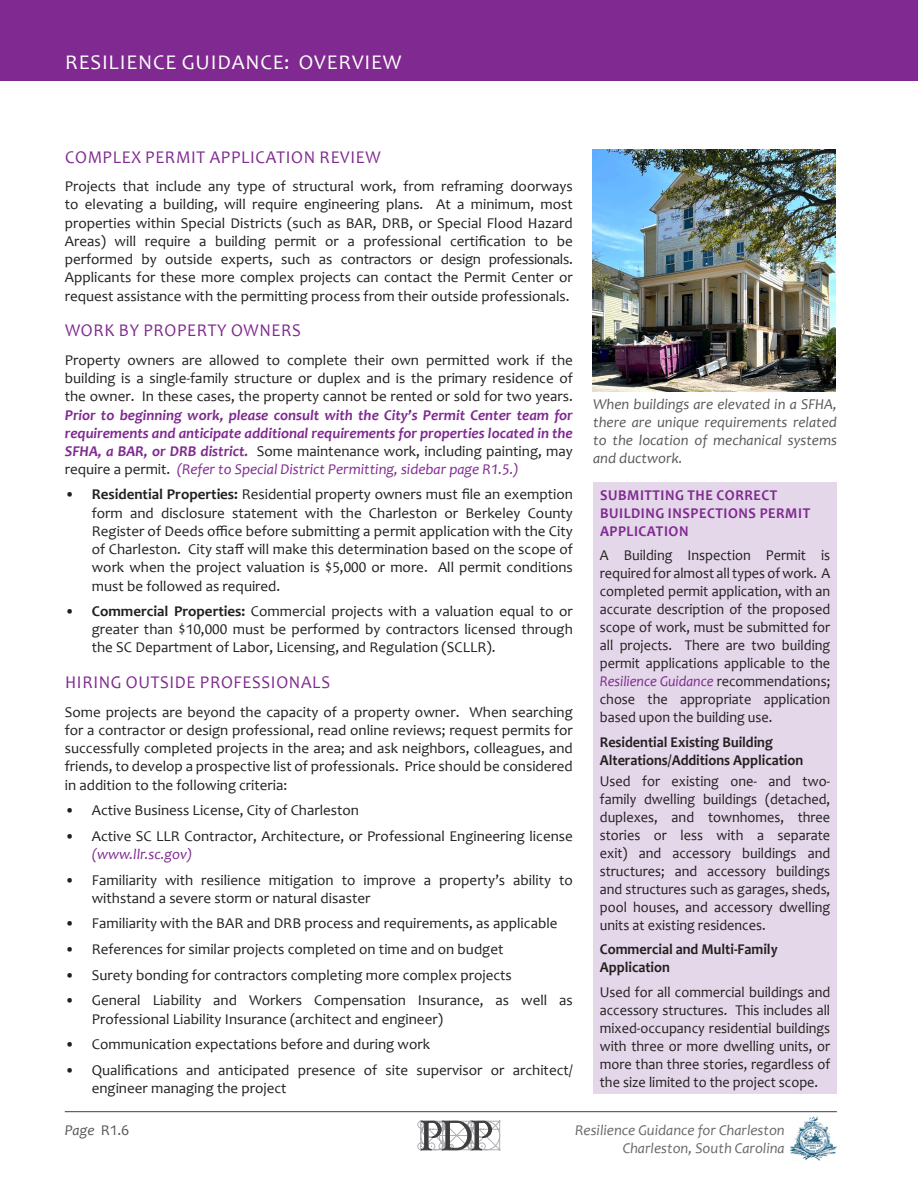
<style>
.page{position:relative;width:918px;height:1188px;background:#fff}
.page>*{position:absolute;margin:0;border:0;box-sizing:border-box;transform-origin:0 0}
.t1{font:21px "Candara";letter-spacing:.04em;color:#fff}
.t2{font:18px "Candara";letter-spacing:.04em;color:#802990;scale:.95 1}
.t3{font:15px/18.3px "Candara";color:#231f20;text-align:justify}
.t4{font:15px/18px "Candara";color:#231f20;text-align:justify;scale:.95 1}
.t5{font:italic 700 15px/18.3px "Candara";color:#802990;text-align:justify}
.t6{font:italic 15px/18px "Candara";color:#57585a;text-align:justify}
.t7{font:700 15px/18px "Candara";color:#231f20;scale:.95 1}
.t8{font:700 15px/18px "Candara";letter-spacing:.04em;color:#802990;scale:.95 1}
.t9{font:italic 15px/18px "Candara";color:#69696c;text-align:right}
.t10{font:italic 15px "Candara";color:#802990}
.s1{font-weight:400;font-style:normal;color:#231f20}
.s2{font-weight:400}
.s3{font-weight:700}
.s4{font-style:italic;color:#802990}
.s5{font-style:normal}
</style>
<div class="page">
<hr style="left:65px;top:1111px;width:772px;height:1px;background:#3e3e3f">
<svg style="left:417px;top:1120px;width:84px;height:31px"></svg>
<img style="left:790px;top:1116px;width:47px;height:44px">
<div style="left:0;top:0;width:918px;height:81px;background:#802990"></div>
<img style="left:592px;top:150px;width:243px;height:242px">
<div style="left:593px;top:482px;width:244px;height:612px;background:#e3d7e9"></div>
<h1 class="t1" style="left:65px;top:49px;width:338px">RESILIENCE GUIDANCE: OVERVIEW</h1>
<p class="t2" style="left:65px;top:145px;width:333px">COMPLEX PERMIT APPLICATION REVIEW</p>
<p class="t3" style="left:65px;top:177px;width:510px">Projects that include any type of structural work, from reframing doorways to elevating a building, will require engineering plans. At a minimum, most properties within Special Districts (such as BAR, DRB, or Special Flood Hazard Areas) will require a building permit or a professional certification to be performed by outside experts, such as contractors or design professionals.<br>Applicants for these more complex projects can contact the Permit Center or request assistance with the permitting process from their outside professionals.</p>
<p class="t2" style="left:65px;top:319px;width:250px">WORK BY PROPERTY OWNERS</p>
<p class="t3" style="left:65px;top:350px;width:510px">Property owners are allowed to complete their own permitted work if the building is a single-family structure or duplex and is the primary residence of the owner. In these cases, the property cannot be rented or sold for two years.</p>
<p class="t5" style="left:65px;top:405px;width:510px">Prior to beginning work, please consult with the City’s Permit Center team for requirements and anticipate additional requirements for properties located in the SFHA, a BAR, or DRB district. <span class="s1">Some maintenance work, including painting, may require a permit.</span> <span class="s2">(Refer to Special District Permitting, sidebar page R1.5.)</span></p>
<p class="t3" style="left:92px;top:485px;width:483px;text-indent:-27px">• <span class="s3">Residential Properties:</span> Residential property owners must file an exemption form and disclosure statement with the Charleston or Berkeley County Register of Deeds office before submitting a permit application with the City of Charleston. City staff will make this determination based on the scope of work when the project valuation is $5,000 or more. All permit conditions must be followed as required.</p>
<p class="t3" style="left:92px;top:602px;width:483px;text-indent:-27px">• <span class="s3">Commercial Properties:</span> Commercial projects with a valuation equal to or greater than $10,000 must be performed by contractors licensed through the SC Department of Labor, Licensing, and Regulation (SCLLR).</p>
<p class="t2" style="left:65px;top:671px;width:280px">HIRING OUTSIDE PROFESSIONALS</p>
<p class="t3" style="left:65px;top:702px;width:510px">Some projects are beyond the capacity of a property owner. When searching for a contractor or design professional, read online reviews; request permits for successfully completed projects in the area; and ask neighbors, colleagues, and friends, to develop a prospective list of professionals. Price should be considered in addition to the following criteria:</p>
<p class="t3" style="left:65px;top:801px;width:296px">• Active Business License, City of Charleston</p>
<p class="t3" style="left:65px;top:827px;width:510px">• Active SC LLR Contractor, Architecture, or Professional Engineering license</p>
<p class="t10" style="left:92px;top:845px;width:102px">(www.llr.sc.gov)</p>
<p class="t3" style="left:92px;top:870px;width:483px;text-indent:-27px">• Familiarity with resilience mitigation to improve a property’s ability to withstand a severe storm or natural disaster</p>
<p class="t3" style="left:65px;top:914px;width:494px">• Familiarity with the BAR and DRB process and requirements, as applicable</p>
<p class="t3" style="left:65px;top:940px;width:440px">• References for similar projects completed on time and on budget</p>
<p class="t3" style="left:65px;top:965px;width:449px">• Surety bonding for contractors completing more complex projects</p>
<p class="t3" style="left:92px;top:991px;width:483px;text-indent:-27px">• General Liability and Workers Compensation Insurance, as well as<br>Professional Liability Insurance (architect and engineer)</p>
<p class="t3" style="left:65px;top:1035px;width:367px">• Communication expectations before and during work</p>
<p class="t3" style="left:92px;top:1061px;width:483px;text-indent:-27px">• Qualifications and anticipated presence of site supervisor or architect/ engineer managing the project</p>
<p class="t6" style="left:593px;top:395px;width:245px">When buildings are elevated in a SFHA, there are unique requirements related to the location of mechanical systems and ductwork.</p>
<p class="t8" style="left:600px;top:486px;width:223px">SUBMITTING THE CORRECT<br>BUILDING INSPECTIONS PERMIT<br>APPLICATION</p>
<p class="t4" style="left:600px;top:546px;width:244px">A Building Inspection Permit is required for almost all types of work. A completed permit application, with an accurate description of the proposed scope of work, must be submitted for all projects. There are two building permit applications applicable to the <span class="s4">Resilience Guidance</span> recommendations; chose the appropriate application based upon the building use.</p>
<p class="t7" style="left:600px;top:732px;width:216px">Residential Existing Building<br>Alterations/Additions Application</p>
<p class="t4" style="left:600px;top:772px;width:244px">Used for existing one- and two&shy;family dwelling buildings (detached, duplexes, and townhomes, three stories or less with a separate exit) and accessory buildings and structures; and accessory buildings and structures such as garages, sheds, pool houses, and accessory dwelling units at existing residences.</p>
<p class="t7" style="left:600px;top:940px;width:189px">Commercial and Multi-Family<br>Application</p>
<p class="t4" style="left:600px;top:983px;width:244px">Used for all commercial buildings and accessory structures. This includes all mixed-occupancy residential buildings with three or more dwelling units, or more than three stories, regardless of the size limited to the project scope.</p>
<p class="t6" style="left:65px;top:1121px;width:66px">Page <span class="s5">R1.6</span></p>
<p class="t9" style="left:575px;top:1121px;width:211px">Resilience Guidance for Charleston<br>Charleston, South Carolina</p>
</div>
